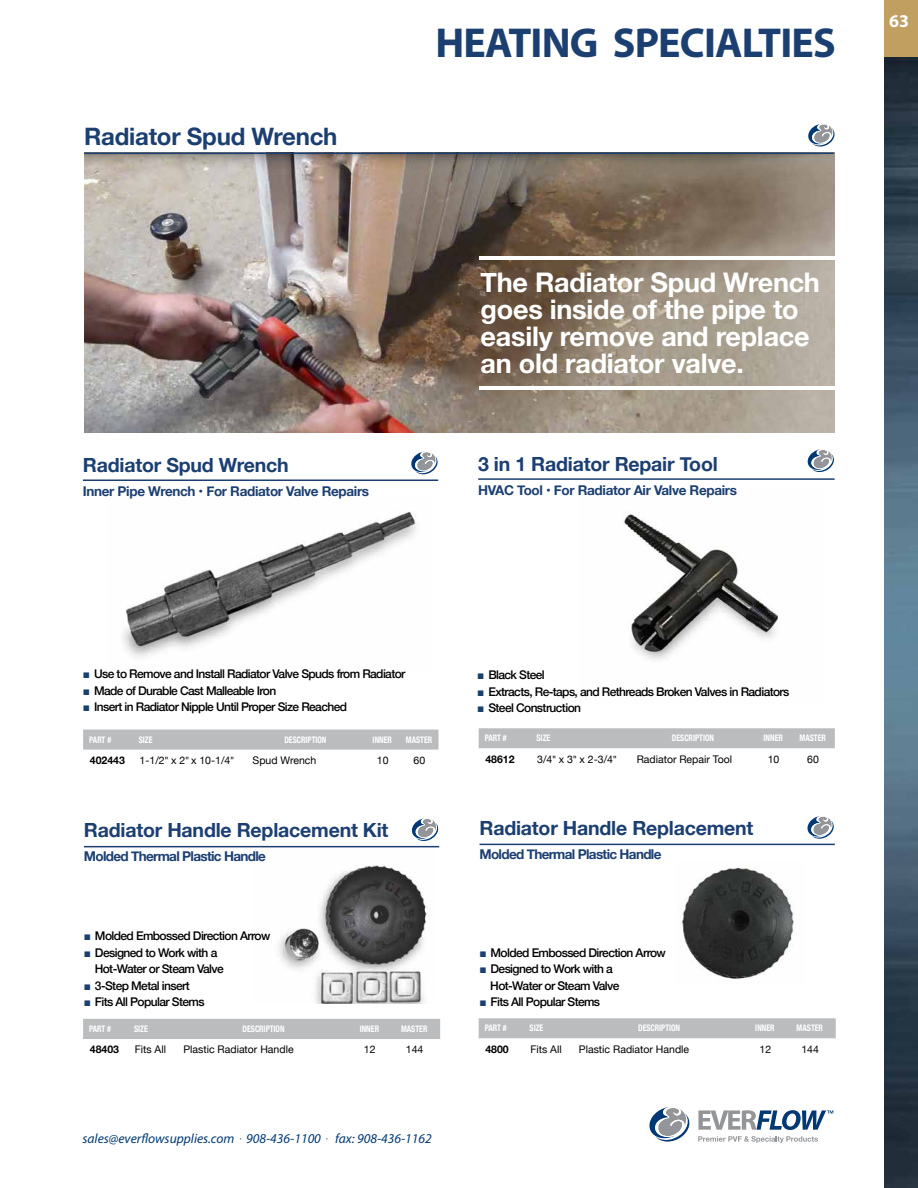
<style>
.page{position:relative;width:918px;height:1188px;background:#fff}
.page>*{position:absolute;margin:0;border:0;box-sizing:border-box;transform-origin:0 0}
.t1{font:700 42px "Myriad Pro";letter-spacing:-.02em;color:#1c3f72}
.t2{font:700 27px/27px "Helvetica Neue";letter-spacing:-.01em;color:#fff}
.t3{font:700 24px "Helvetica Neue";letter-spacing:-.01em;color:#1c3f72}
.t4{font:700 19.5px "Helvetica Neue";letter-spacing:-.01em;color:#1c3f72}
.t5{font:700 18px "Myriad Pro";color:#fff}
.t6{font:700 13.5px "Helvetica Neue";letter-spacing:-.025em;color:#1c3f72}
.t7{font:italic 13.5px "Myriad Pro";color:#003a74}
.t8{font:700 13.5px "Helvetica Neue";letter-spacing:-.05em;color:#1c3f72}
.t9{font:500 12px/16.5px "Helvetica Neue";letter-spacing:-.05em;color:#000}
.t10{font:10.5px "Helvetica Neue";color:#000}
.t11{font:700 10.5px "Helvetica Neue";color:#000}
.t12{font:700 condensed 9px "Helvetica Neue";color:#fff;scale:.88 1}
.s1{font-family:"Arial";font-weight:900;color:#1c3f72}
.s2{font-family:"Myriad Pro"}
</style>
<div class="page">
<div style="left:885px;top:0;width:33px;height:57px;background:#c19f61"></div>
<svg style="left:698px;top:1136px;width:120px;height:7px"></svg>
<svg style="left:649px;top:1107px;width:41px;height:35px"></svg>
<svg style="left:698px;top:1110px;width:135px;height:20px"></svg>
<img style="left:885px;top:57px;width:33px;height:1131px">
<img style="left:84px;top:153px;width:751px;height:279px">
<img style="left:279px;top:865px;width:149px;height:139px">
<img style="left:682px;top:867px;width:113px;height:112px">
<div style="left:83px;top:1019px;width:357px;height:20px;background:#babcbe"></div>
<svg style="left:479px;top:1018px;width:357px;height:21px;background:#bdbfc1"></svg>
<hr style="left:84px;top:846px;width:355px;height:1px;background:#1c3f72">
<hr style="left:480px;top:844px;width:355px;height:1px;background:#1c3f72">
<svg style="left:808px;top:124px;width:27px;height:23px"></svg>
<svg style="left:411px;top:818px;width:28px;height:23px"></svg>
<svg style="left:411px;top:452px;width:27px;height:22px"></svg>
<svg style="left:807px;top:816px;width:27px;height:23px"></svg>
<svg style="left:807px;top:449px;width:27px;height:23px"></svg>
<div style="left:83px;top:730px;width:355px;height:20px;background:#babcbe"></div>
<svg style="left:479px;top:728px;width:356px;height:21px;background:#bdbfc1"></svg>
<img style="left:623px;top:514px;width:156px;height:146px">
<img style="left:122px;top:512px;width:295px;height:145px">
<hr style="left:83px;top:479px;width:355px;height:2px;background:#1c3f72">
<hr style="left:478px;top:478px;width:357px;height:2px;background:#1c3f72">
<hr style="left:479px;top:256px;width:359px;height:3px;background:#fff">
<hr style="left:479px;top:387px;width:359px;height:3px;background:#fff">
<hr style="left:84px;top:153px;width:750px;height:1px;background:#1c3f72">
<h3 class="t3" style="left:84px;top:118px;width:255px">Radiator Spud Wrench</h3>
<h3 class="t4" style="left:83px;top:450px;width:207px">Radiator Spud Wrench</h3>
<p class="t6" style="left:83px;top:481px;width:288px">Inner Pipe Wrench • For Radiator Valve Repairs</p>
<h1 class="t1" style="left:435px;top:15px;width:402px">HEATING SPECIALTIES</h1>
<h3 class="t5" style="left:889px;top:9px;width:21px">63</h3>
<h2 class="t2" style="left:481px;top:269px;width:341px">The Radiator Spud Wrench goes inside of the pipe to easily remove and replace an old radiator valve.</h2>
<h3 class="t4" style="left:478px;top:448px;width:241px">3 in 1 Radiator Repair Tool</h3>
<p class="t6" style="left:478px;top:479px;width:260px">HVAC Tool • For Radiator Air Valve Repairs</p>
<p class="t9" style="left:83px;top:665px;width:324px"><span class="s1">■</span> Use to Remove and Install Radiator Valve Spuds from Radiator</p>
<p class="t9" style="left:83px;top:681px;width:195px"><span class="s1">■</span> Made of Durable Cast Malleable Iron</p>
<p class="t9" style="left:83px;top:698px;width:266px"><span class="s1">■</span> Insert in Radiator Nipple Until Proper Size Reached</p>
<p class="t12" style="left:89px;top:732px;width:26px">PART #</p>
<p class="t12" style="left:139px;top:732px;width:17px">SIZE</p>
<p class="t12" style="left:284px;top:732px;width:49px">DESCRIPTION</p>
<p class="t12" style="left:373px;top:732px;width:23px">INNER</p>
<p class="t12" style="left:406px;top:732px;width:31px">MASTER</p>
<p class="t11" style="left:90px;top:752px;width:37px">402443</p>
<p class="t10" style="left:140px;top:753px;width:96px">1-1/2<span class="s2">"</span> x 2<span class="s2">"</span> x 10-1/4<span class="s2">"</span></p>
<p class="t10" style="left:253px;top:753px;width:65px">Spud Wrench</p>
<p class="t10" style="left:377px;top:753px;width:13px">10</p>
<p class="t10" style="left:414px;top:753px;width:13px">60</p>
<h3 class="t4" style="left:84px;top:815px;width:306px">Radiator Handle Replacement Kit</h3>
<p class="t8" style="left:84px;top:846px;width:184px">Molded Thermal Plastic Handle</p>
<p class="t9" style="left:84px;top:927px;width:188px"><span class="s1">■</span> Molded Embossed Direction Arrow</p>
<p class="t9" style="left:95px;top:943px;width:131px;text-indent:-11px"><span class="s1">■</span> Designed to Work with a<br>Hot-Water or Steam Valve</p>
<p class="t9" style="left:84px;top:976px;width:107px"><span class="s1">■</span> 3-Step Metal insert</p>
<p class="t9" style="left:84px;top:993px;width:122px"><span class="s1">■</span> Fits All Popular Stems</p>
<p class="t12" style="left:89px;top:1021px;width:26px">PART #</p>
<p class="t12" style="left:134px;top:1021px;width:17px">SIZE</p>
<p class="t12" style="left:243px;top:1021px;width:49px">DESCRIPTION</p>
<p class="t12" style="left:360px;top:1021px;width:23px">INNER</p>
<p class="t12" style="left:401px;top:1021px;width:31px">MASTER</p>
<p class="t11" style="left:90px;top:1041px;width:31px">48403</p>
<p class="t10" style="left:135px;top:1042px;width:33px">Fits All</p>
<p class="t10" style="left:183px;top:1042px;width:112px">Plastic Radiator Handle</p>
<p class="t10" style="left:364px;top:1042px;width:13px">12</p>
<p class="t10" style="left:406px;top:1042px;width:19px">144</p>
<p class="t7" style="left:82px;top:1131px;width:351px">sales@everflowsupplies.com . 908-436-1100 . fax: 908-436-1162</p>
<p class="t9" style="left:477px;top:666px;width:69px"><span class="s1">■</span> Black Steel</p>
<p class="t9" style="left:477px;top:682px;width:314px"><span class="s1">■</span> Extracts, Re-taps, and Rethreads Broken Valves in Radiators</p>
<p class="t9" style="left:477px;top:699px;width:105px"><span class="s1">■</span> Steel Construction</p>
<p class="t12" style="left:485px;top:731px;width:26px">PART #</p>
<p class="t12" style="left:537px;top:731px;width:17px">SIZE</p>
<p class="t12" style="left:672px;top:731px;width:49px">DESCRIPTION</p>
<p class="t12" style="left:764px;top:731px;width:23px">INNER</p>
<p class="t12" style="left:800px;top:731px;width:31px">MASTER</p>
<p class="t11" style="left:485px;top:751px;width:31px">48612</p>
<p class="t10" style="left:537px;top:751px;width:81px">3/4<span class="s2">"</span> x 3<span class="s2">"</span> x 2-3/4<span class="s2">"</span></p>
<p class="t10" style="left:637px;top:751px;width:97px">Radiator Repair Tool</p>
<p class="t10" style="left:768px;top:751px;width:13px">10</p>
<p class="t10" style="left:807px;top:751px;width:13px">60</p>
<h3 class="t4" style="left:480px;top:813px;width:275px">Radiator Handle Replacement</h3>
<p class="t8" style="left:480px;top:843px;width:184px">Molded Thermal Plastic Handle</p>
<p class="t9" style="left:479px;top:943px;width:188px"><span class="s1">■</span> Molded Embossed Direction Arrow</p>
<p class="t9" style="left:490px;top:960px;width:131px;text-indent:-11px"><span class="s1">■</span> Designed to Work with a<br>Hot-Water or Steam Valve</p>
<p class="t9" style="left:479px;top:993px;width:122px"><span class="s1">■</span> Fits All Popular Stems</p>
<p class="t12" style="left:485px;top:1021px;width:26px">PART #</p>
<p class="t12" style="left:530px;top:1021px;width:17px">SIZE</p>
<p class="t12" style="left:638px;top:1021px;width:49px">DESCRIPTION</p>
<p class="t12" style="left:755px;top:1021px;width:23px">INNER</p>
<p class="t12" style="left:797px;top:1021px;width:31px">MASTER</p>
<p class="t11" style="left:485px;top:1041px;width:25px">4800</p>
<p class="t10" style="left:530px;top:1041px;width:33px">Fits All</p>
<p class="t10" style="left:579px;top:1041px;width:112px">Plastic Radiator Handle</p>
<p class="t10" style="left:760px;top:1041px;width:13px">12</p>
<p class="t10" style="left:801px;top:1041px;width:19px">144</p>
</div>
